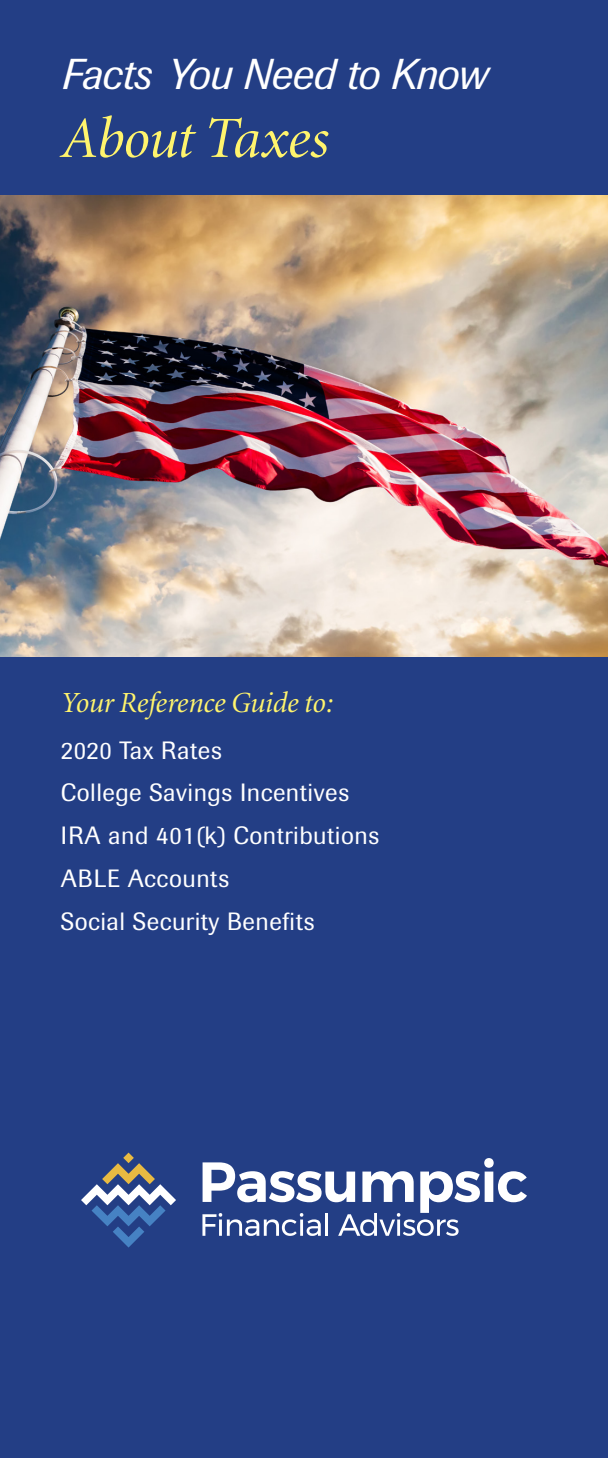
<style>
.page{position:relative;width:608px;height:1458px;background:#233e85}
.page>*{position:absolute;margin:0;border:0;box-sizing:border-box;transform-origin:0 0}
.LSBS_Headline_Suppor{font:58.5px "Minion MM It 367 585 26";letter-spacing:-.015em;color:#fff46d}
.LSBS_Headline_Suppor-2{font:italic 42.75px "Imago";letter-spacing:-.01em;color:#fff}
.LSBS_Headline_Suppor-3{font:29.25px "Minion MM It 367 585 13";letter-spacing:-.015em;color:#fff46d}
.t1{font:24.75px/42.8px "Imago";letter-spacing:.02em;color:#fff}
</style>
<div class="page">
<img style="left:0;top:195px;width:608px;height:462px">
<svg style="left:81px;top:1153px;width:95px;height:95px"></svg>
<svg style="left:202px;top:1158px;width:325px;height:78px"></svg>
<p class="LSBS_Headline_Suppor-2" style="left:61px;top:50px;width:428px">Facts You Need to Know</p>
<p class="LSBS_Headline_Suppor" style="left:61px;top:108px;width:269px">About Taxes</p>
<p class="LSBS_Headline_Suppor-3" style="left:61px;top:687px;width:274px">Your Reference Guide to:</p>
<p class="t1" style="left:61px;top:729px;width:163px">2020 Tax Rates</p>
<p class="t1" style="left:61px;top:772px;width:290px">College Savings Incentives</p>
<p class="t1" style="left:61px;top:814px;width:320px">IRA and 401(k) Contributions<br>ABLE Accounts</p>
<p class="t1" style="left:61px;top:900px;width:255px">Social Security Benefits</p>
</div>
